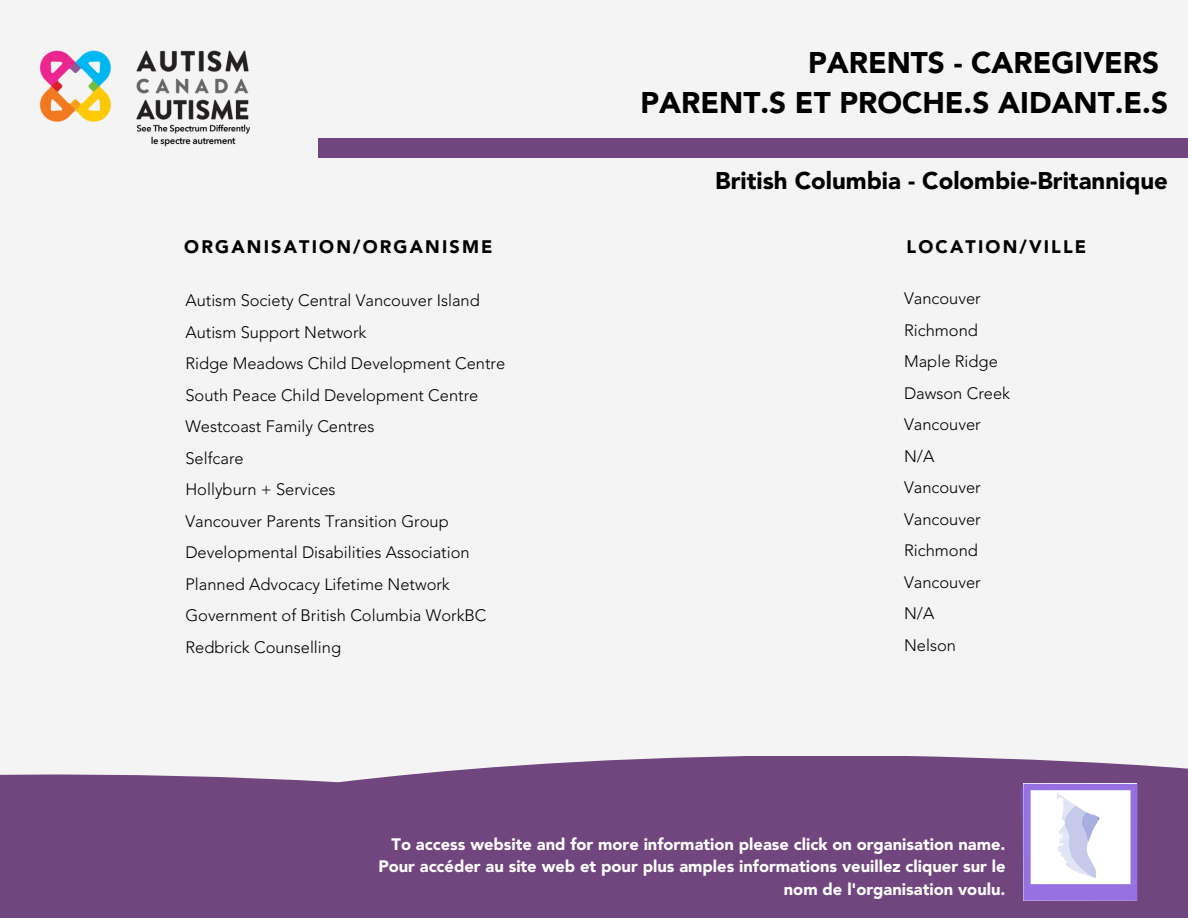
<style>
.page{position:relative;width:1188px;height:918px;background:#f4f4f4}
.page>*{position:absolute;margin:0;border:0;box-sizing:border-box;transform-origin:0 0}
.t1{font:900 29.7px/40.5px "Avenir LT Std";color:#000;text-align:right}
.t2{font:900 24px "Avenir LT Std";color:#000}
.t3{font:900 18px "Avenir LT Std";letter-spacing:.12em;color:#000}
.t4{font:300 16.5px "Avenir LT Std";color:#000}
.t5{font:900 16.5px/22.5px "Avenir LT Std";color:#fff;text-align:right}
</style>
<div class="page">
<div style="left:319px;top:138px;width:869px;height:20px;background:#71457d"></div>
<img style="left:39px;top:50px;width:211px;height:97px">
<div style="left:0;top:756px;width:1188px;height:162px;background:#71457d"></div>
<img style="left:1020px;top:784px;width:117px;height:117px">
<svg style="left:1057px;top:793px;width:43px;height:85px;background:#e2e4f4"></svg>
<p class="t1" style="left:641px;top:45px;width:529px">PARENTS - CAREGIVERS<br>PARENT.S ET PROCHE.S AIDANT.E.S</p>
<h1 class="t2" style="left:715px;top:170px;width:454px">British Columbia - Colombie-Britannique</h1>
<p class="t3" style="left:184px;top:240px;width:310px">ORGANISATION/ORGANISME</p>
<p class="t3" style="left:907px;top:240px;width:181px">LOCATION/VILLE</p>
<h2 class="t4" style="left:185px;top:294px;width:296px">Autism Society Central Vancouver Island</h2>
<p class="t4" style="left:185px;top:325px;width:183px">Autism Support Network</p>
<h3 class="t4" style="left:185px;top:357px;width:321px">Ridge Meadows Child Development Centre</h3>
<p class="t4" style="left:185px;top:388px;width:294px">South Peace Child Development Centre</p>
<p class="t4" style="left:185px;top:420px;width:191px">Westcoast Family Centres</p>
<p class="t4" style="left:185px;top:451px;width:60px">Selfcare</p>
<p class="t4" style="left:185px;top:483px;width:152px">Hollyburn + Services</p>
<p class="t4" style="left:185px;top:514px;width:265px">Vancouver Parents Transition Group</p>
<p class="t4" style="left:185px;top:546px;width:286px">Developmental Disabilities Association</p>
<p class="t4" style="left:185px;top:577px;width:266px">Planned Advocacy Lifetime Network</p>
<p class="t4" style="left:185px;top:609px;width:303px">Government of British Columbia WorkBC</p>
<p class="t4" style="left:185px;top:640px;width:157px">Redbrick Counselling</p>
<p class="t4" style="left:904px;top:292px;width:78px">Vancouver</p>
<p class="t4" style="left:904px;top:323px;width:75px">Richmond</p>
<p class="t4" style="left:904px;top:355px;width:95px">Maple Ridge</p>
<p class="t4" style="left:904px;top:386px;width:108px">Dawson Creek</p>
<p class="t4" style="left:904px;top:418px;width:78px">Vancouver</p>
<p class="t4" style="left:904px;top:449px;width:32px">N/A</p>
<p class="t4" style="left:904px;top:481px;width:78px">Vancouver</p>
<p class="t4" style="left:904px;top:512px;width:78px">Vancouver</p>
<h4 class="t4" style="left:904px;top:544px;width:75px">Richmond</h4>
<p class="t4" style="left:904px;top:575px;width:78px">Vancouver</p>
<p class="t4" style="left:904px;top:607px;width:32px">N/A</p>
<p class="t4" style="left:904px;top:638px;width:53px">Nelson</p>
<h4 class="t5" style="left:378px;top:834px;width:629px">To access website and for more information please click on organisation name.<br>Pour accéder au site web et pour plus amples informations veuillez cliquer sur le nom de l'organisation voulu.</h4>
</div>
